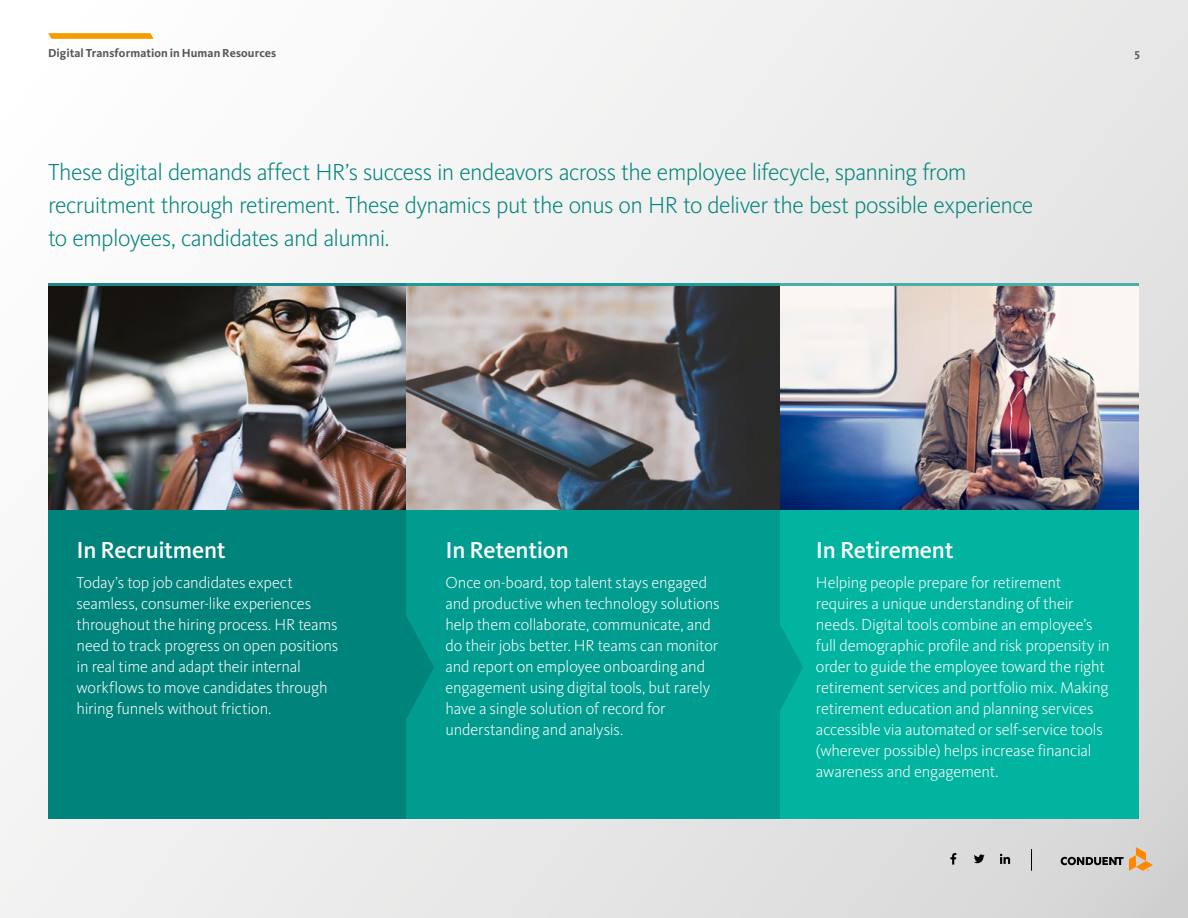
<style>
.page{position:relative;width:1188px;height:918px;background:#fff}
.page>*{position:absolute;margin:0;border:0;box-sizing:border-box;transform-origin:0 0}
.t1{font:300 24px/33px "Kievit Pro";letter-spacing:-.03em;color:#00837b}
.t2{font:500 24px "Kievit Pro";letter-spacing:-.015em;color:#fff}
.t3{font:300 16.5px/21px "Kievit Pro";letter-spacing:-.015em;color:#fff}
.t4{font:700 12px "Kievit Pro";letter-spacing:.005em;color:#55585a}
</style>
<div class="page">
<div style="left:0;top:0;width:1188px;height:918px;background:linear-gradient(to right,#fcfcfc,#e0e1e1)"></div>
<div style="left:48px;top:487px;width:358px;height:332px;background:#00837b"></div>
<div style="left:48px;top:283px;width:358px;height:5px;background:#1c868b"></div>
<img style="left:48px;top:286px;width:358px;height:224px">
<div style="left:406px;top:487px;width:374px;height:332px;background:#009c8f"></div>
<div style="left:406px;top:283px;width:374px;height:5px;background:#1c9c94"></div>
<svg style="left:406px;top:286px;width:374px;height:224px;background:#757375"></svg>
<div style="left:780px;top:487px;width:358px;height:332px;background:#00b4a0"></div>
<div style="left:780px;top:283px;width:358px;height:5px;background:#49afa9"></div>
<img style="left:780px;top:286px;width:358px;height:224px">
<svg style="left:1061px;top:847px;width:92px;height:24px;background:#beb1a1"></svg>
<svg style="left:1031px;top:849px;width:1px;height:22px"></svg>
<svg style="left:1000px;top:854px;width:10px;height:10px"></svg>
<svg style="left:950px;top:853px;width:6px;height:12px"></svg>
<svg style="left:974px;top:854px;width:11px;height:9px"></svg>
<svg style="left:48px;top:33px;width:106px;height:6px"></svg>
<svg style="left:406px;top:616px;width:28px;height:103px"></svg>
<svg style="left:780px;top:625px;width:23px;height:85px"></svg>
<p class="t4" style="left:48px;top:46px;width:230px">Digital Transformation in Human Resources</p>
<p class="t4" style="left:1135px;top:46px;width:7px">5</p>
<p class="t1" style="left:48px;top:155px;width:987px">These digital demands affect HR’s success in endeavors across the employee lifecycle, spanning from recruitment through retirement. These dynamics put the onus on HR to deliver the best possible experience to employees, candidates and alumni.</p>
<h1 class="t2" style="left:76px;top:536px;width:151px">In Recruitment</h1>
<p class="t3" style="left:76px;top:572px;width:263px">Today’s top job candidates expect seamless, consumer-like experiences throughout the hiring process. HR teams need to track progress on open positions in real time and adapt their internal workflows to move candidates through hiring funnels without friction.</p>
<h1 class="t2" style="left:445px;top:536px;width:125px">In Retention</h1>
<p class="t3" style="left:446px;top:572px;width:276px">Once on-board, top talent stays engaged and productive when technology solutions help them collaborate, communicate, and do their jobs better. HR teams can monitor and report on employee onboarding and engagement using digital tools, but rarely have a single solution of record for understanding and analysis.</p>
<h1 class="t2" style="left:816px;top:536px;width:139px">In Retirement</h1>
<p class="t3" style="left:816px;top:572px;width:295px">Helping people prepare for retirement requires a unique understanding of their needs. Digital tools combine an employee’s full demographic profile and risk propensity in order to guide the employee toward the right retirement services and portfolio mix. Making retirement education and planning services accessible via automated or self-service tools (wherever possible) helps increase financial awareness and engagement.</p>
</div>
